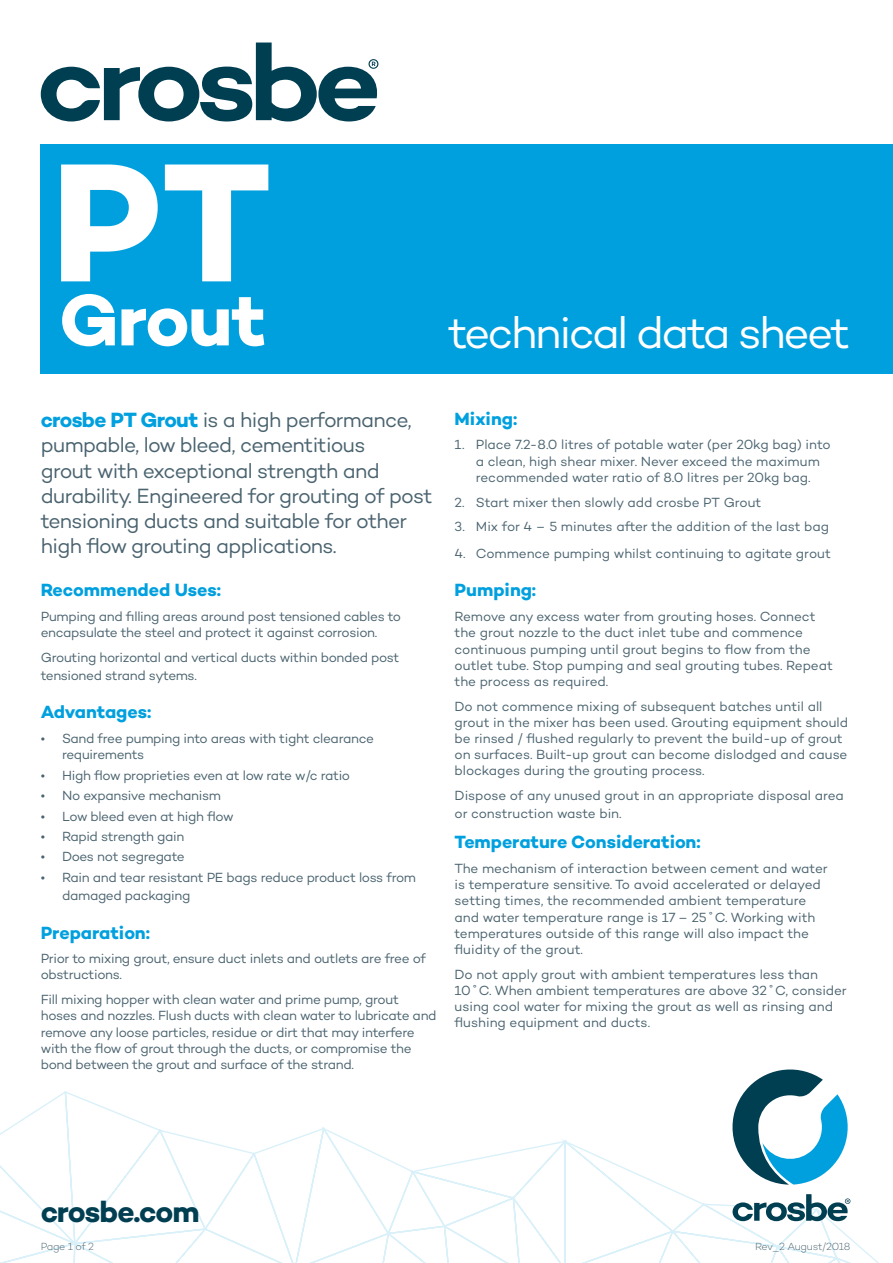
<style>
.page{position:relative;width:893px;height:1263px;background:#fff}
.page>*{position:absolute;margin:0;border:0;box-sizing:border-box;transform-origin:0 0}
.t1{font:700 171.9px "Campton";color:#fff}
.t2{font:700 74.25px "Campton";letter-spacing:-.02em;color:#fff}
.t3{font:45px "Campton";letter-spacing:-.055em;color:#fff}
.t4{font:700 30px "Campton";letter-spacing:-.035em;color:#003e52}
.t5{font:21px/25.2px "Campton";letter-spacing:-.035em;color:#4a636f}
.t6{font:700 18px "Campton";letter-spacing:-.005em;color:#00a0df}
.t7{font:13.5px/16.2px "Campton";letter-spacing:-.01em;color:#4a636f}
.t8{font:13.5px "Campton";letter-spacing:-.03em;color:#4a636f}
.t9{font:300 10.5px "Campton";letter-spacing:-.035em;color:#4a636f}
.s1{font-weight:700;color:#00a0df}
</style>
<div class="page">
<svg style="left:0;top:1091px;width:879px;height:172px"></svg>
<div style="left:41px;top:144px;width:852px;height:230px;background:#00a0df"></div>
<svg style="left:41px;top:43px;width:337px;height:78px"></svg>
<svg style="left:727px;top:1069px;width:126px;height:115px"></svg>
<svg style="left:732px;top:1194px;width:118px;height:27px"></svg>
<h1 class="t1" style="left:51px;top:113px;width:223px">PT</h1>
<h2 class="t2" style="left:59px;top:273px;width:209px">Grout</h2>
<h3 class="t3" style="left:448px;top:304px;width:404px">technical data sheet</h3>
<h3 class="t5" style="left:41px;top:407px;width:393px"><span class="s1">crosbe PT Grout</span> is a high performance, pumpable, low bleed, cementitious<br>grout with exceptional strength and durability. Engineered for grouting of post tensioning ducts and suitable for other high flow grouting applications.</h3>
<h3 class="t6" style="left:41px;top:578px;width:182px">Recommended Uses:</h3>
<p class="t7" style="left:41px;top:608px;width:362px">Pumping and filling areas around post tensioned cables to encapsulate the steel and protect it against corrosion.</p>
<p class="t7" style="left:41px;top:648px;width:360px;line-height:18px">Grouting horizontal and vertical ducts within bonded post tensioned strand sytems.</p>
<h3 class="t6" style="left:41px;top:701px;width:112px">Advantages:</h3>
<p class="t7" style="left:62px;top:730px;width:314px;text-indent:-21px">• Sand free pumping into areas with tight clearance requirements</p>
<p class="t8" style="left:41px;top:767px;width:311px">• High flow proprieties even at low rate w/c ratio</p>
<p class="t7" style="left:41px;top:787px;width:182px">• No expansive mechanism</p>
<p class="t7" style="left:41px;top:807px;width:194px">• Low bleed even at high flow</p>
<p class="t7" style="left:41px;top:828px;width:145px">• Rapid strength gain</p>
<p class="t8" style="left:41px;top:848px;width:145px">• Does not segregate</p>
<p class="t7" style="left:62px;top:868px;width:356px;line-height:18px;text-indent:-21px">• Rain and tear resistant PE bags reduce product loss from damaged packaging</p>
<h3 class="t6" style="left:41px;top:921px;width:111px">Preparation:</h3>
<p class="t7" style="left:41px;top:950px;width:387px">Prior to mixing grout, ensure duct inlets and outlets are free of obstructions.</p>
<p class="t7" style="left:41px;top:991px;width:397px">Fill mixing hopper with clean water and prime pump, grout hoses and nozzles. Flush ducts with clean water to lubricate and remove any loose particles, residue or dirt that may interfere with the flow of grout through the ducts, or compromise the bond between the grout and surface of the strand.</p>
<h3 class="t6" style="left:455px;top:407px;width:64px">Mixing:</h3>
<p class="t7" style="left:476px;top:436px;width:356px;text-indent:-21px">1. Place 7.2-8.0 litres of potable water (per 20kg bag) into a clean, high shear mixer. Never exceed the maximum recommended water ratio of 8.0 litres per 20kg bag.</p>
<p class="t7" style="left:455px;top:494px;width:308px">2. Start mixer then slowly add crosbe PT Grout</p>
<p class="t7" style="left:455px;top:518px;width:376px">3. Mix for 4 – 5 minutes after the addition of the last bag</p>
<p class="t7" style="left:455px;top:545px;width:378px">4. Commence pumping whilst continuing to agitate grout</p>
<h3 class="t6" style="left:455px;top:579px;width:83px">Pumping:</h3>
<p class="t7" style="left:455px;top:608px;width:380px">Remove any excess water from grouting hoses. Connect the grout nozzle to the duct inlet tube and commence continuous pumping until grout begins to flow from the outlet tube. Stop pumping and seal grouting tubes. Repeat the process as required.</p>
<p class="t7" style="left:455px;top:698px;width:395px">Do not commence mixing of subsequent batches until all grout in the mixer has been used. Grouting equipment should be rinsed / flushed regularly to prevent the build-up of grout on surfaces. Built-up grout can become dislodged and cause blockages during the grouting process.</p>
<p class="t7" style="left:455px;top:786px;width:391px;line-height:18px">Dispose of any unused grout in an appropriate disposal area or construction waste bin.</p>
<h3 class="t6" style="left:455px;top:831px;width:248px">Temperature Consideration:</h3>
<p class="t7" style="left:455px;top:860px;width:375px">The mechanism of interaction between cement and water is temperature sensitive. To avoid accelerated or delayed setting times, the recommended ambient temperature and water temperature range is 17 – 25˚C. Working with temperatures outside of this range will also impact the fluidity of the grout.</p>
<p class="t7" style="left:455px;top:966px;width:394px">Do not apply grout with ambient temperatures less than 10˚C. When ambient temperatures are above 32˚C, consider using cool water for mixing the grout as well as rinsing and flushing equipment and ducts.</p>
<h3 class="t4" style="left:41px;top:1192px;width:160px">crosbe.com</h3>
<p class="t9" style="left:41px;top:1240px;width:55px">Page 1 of 2</p>
<p class="t9" style="left:755px;top:1240px;width:97px">Rev_2 August/2018</p>
</div>
